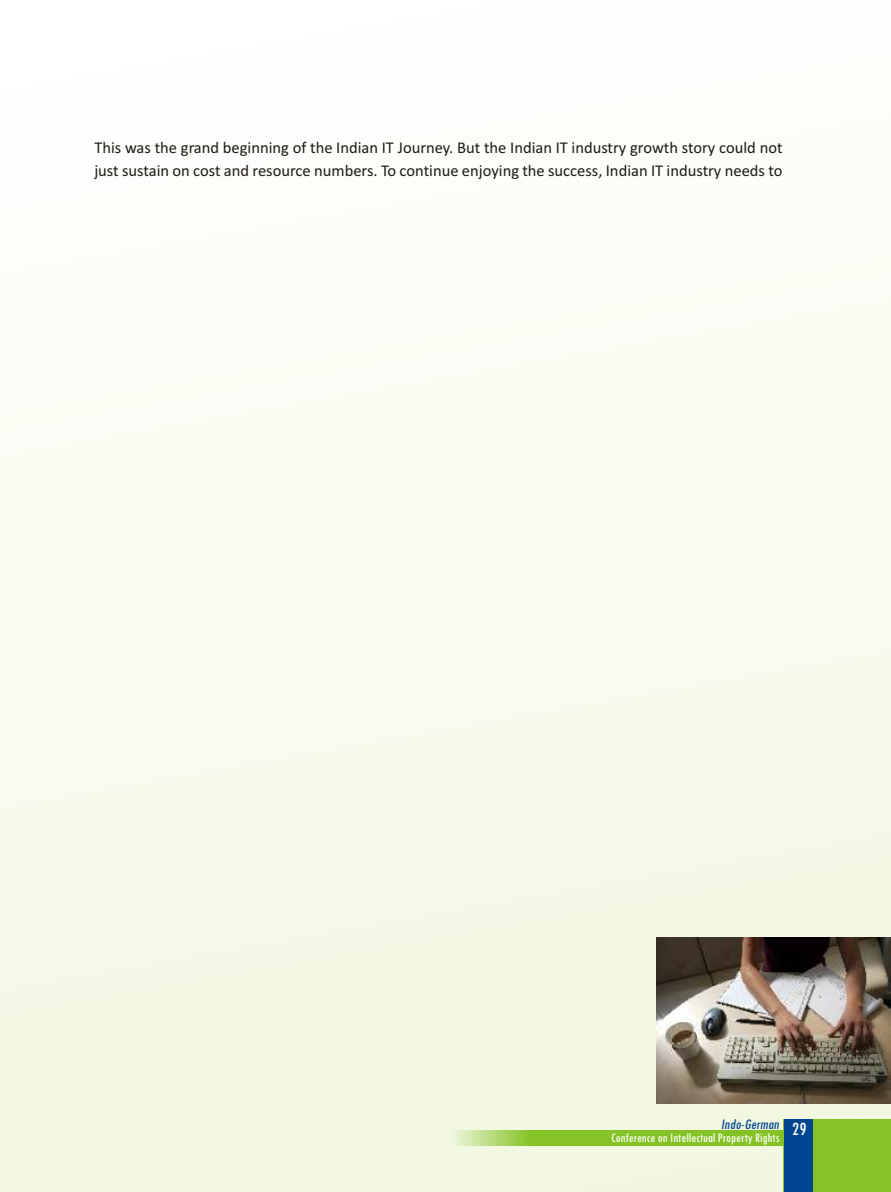
<style>
.page{position:relative;width:891px;height:1192px;background:#fff}
.page>*{position:absolute;margin:0;border:0;box-sizing:border-box;transform-origin:0 0}
.t1{font:16.5px/23.1px "Calibri";color:#1f1a17}
.t2{font:italic condensed 15.15px "Tw Cen";color:#00458f}
.t3{font:condensed 13.5px "Tw Cen";color:#fff}
</style>
<div class="page">
<div style="left:0;top:0;width:890px;height:1191px;background:linear-gradient(to bottom,#fefffe,#f2f7e0)"></div>
<div style="left:783px;top:1118px;width:107px;height:73px;background:#85c226"></div>
<div style="left:783px;top:1118px;width:29px;height:73px;background:#00458f"></div>
<img style="left:449px;top:1129px;width:334px;height:16px">
<img style="left:656px;top:937px;width:234px;height:166px">
<p class="t1" style="left:94px;top:137px;width:689px">This was the grand beginning of the Indian IT Journey. But the Indian IT industry growth story could not just sustain on cost and resource numbers. To continue enjoying the success, Indian IT industry needs to</p>
<p class="t2" style="left:720px;top:1118px;width:62px">Indo-German</p>
<p class="t3" style="left:610px;top:1133px;width:197px">Conference on Intellectual Property Rights <sup>29</sup></p>
</div>
